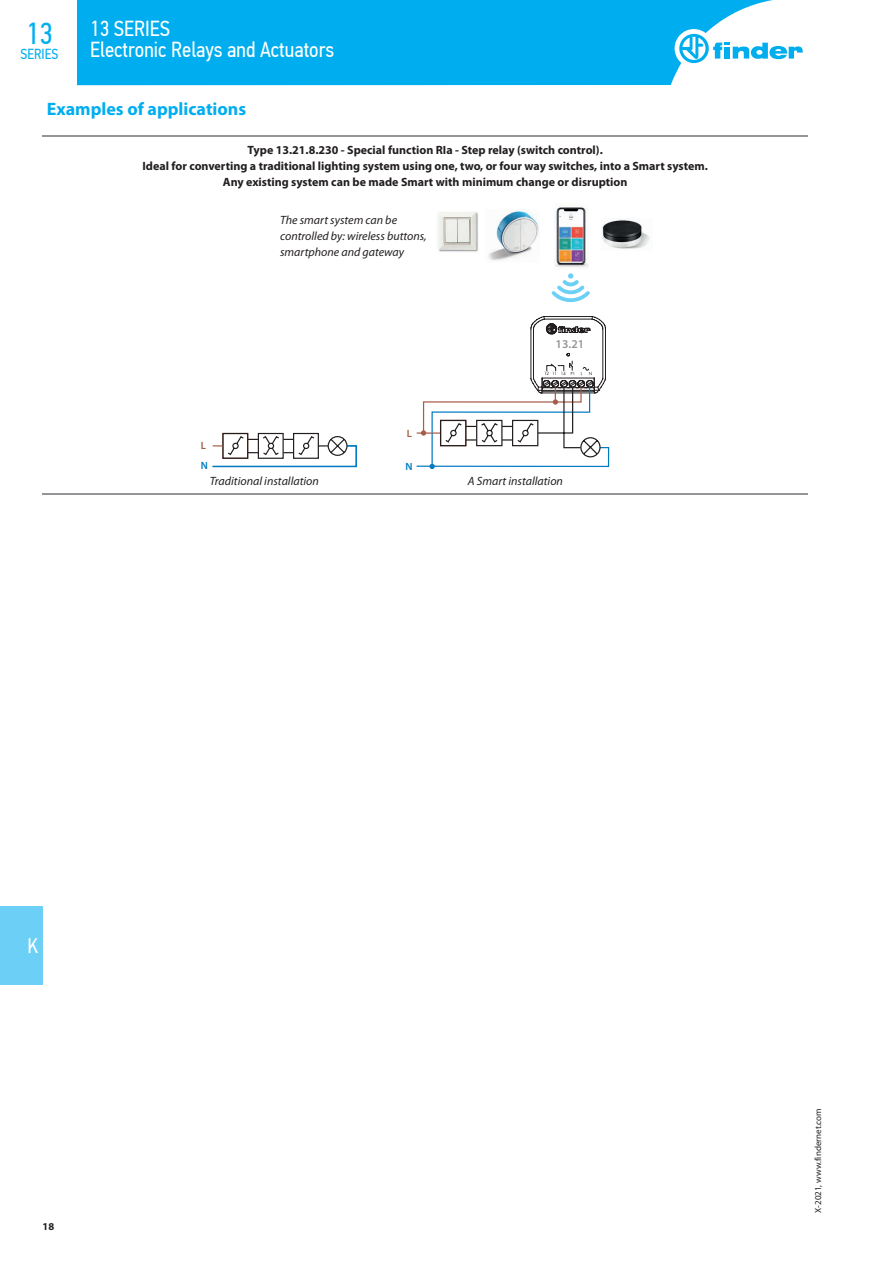
<style>
.page{position:relative;width:893px;height:1263px;background:#fff}
.page>*{position:absolute;margin:0;border:0;box-sizing:border-box;transform-origin:0 0}
.t1{font:30.3px "PF Din Text Cond Pro";color:#00aeef}
.t2{font:21.75px/21px "PF Din Text Cond Pro";color:#fff}
.t3{font:21px "PF Din Text Cond Pro";color:#fff}
.t4{font:700 18px "Myriad Pro";color:#00aeef}
.t5{font:14.55px "PF Din Text Cond Pro";color:#00aeef}
.t6{font:700 12px/16.2px "Myriad Pro";color:#231f20;text-align:center}
.t7{font:italic 12px/16.2px "Myriad Pro";color:#231f20}
.t8{font:600 12px "Myriad Pro";color:#939598}
.t9{font:700 10.5px "Myriad Pro";color:#231f20}
.t10{font:600 10.5px "Myriad Pro";color:#007ac2}
.t11{font:600 10.5px "Myriad Pro";color:#a65d4a}
.t12{font:9px "Myriad Pro";color:#231f20}
</style>
<div class="page">
<div style="left:0;top:906px;width:43px;height:78px;background:#6bcff6"></div>
<div style="left:77px;top:0;width:696px;height:85px;background:#00aeef"></div>
<div style="left:675px;top:29px;width:38px;height:39px;background:#fff;border-radius:50%"></div>
<svg style="left:679px;top:34px;width:124px;height:29px"></svg>
<hr style="left:43px;top:493px;width:765px;height:1px;background:#939598">
<hr style="left:43px;top:135px;width:765px;height:2px;background:#939598">
<svg style="left:258px;top:433px;width:26px;height:2px"></svg>
<div style="left:222px;top:433px;width:26px;height:26px;border:1px solid #231f20"></div>
<svg style="left:293px;top:433px;width:26px;height:2px"></svg>
<svg style="left:213px;top:435px;width:144px;height:32px"></svg>
<svg style="left:551px;top:273px;width:39px;height:29px"></svg>
<img style="left:555px;top:207px;width:33px;height:61px">
<img style="left:488px;top:211px;width:51px;height:50px">
<img style="left:438px;top:212px;width:40px;height:40px">
<img style="left:602px;top:219px;width:48px;height:30px">
<svg style="left:417px;top:316px;width:192px;height:153px"></svg>
<h1 class="t1" style="left:26px;top:16px;width:28px">13</h1>
<p class="t5" style="left:21px;top:45px;width:39px">SERIES</p>
<h2 class="t2" style="left:90px;top:18px;width:246px">13 SERIES<br>Electronic Relays and Actuators</h2>
<h3 class="t4" style="left:47px;top:97px;width:201px">Examples of applications</h3>
<p class="t6" style="left:143px;top:141px;width:567px">Type 13.21.8.230 - Special function RIa - Step relay (switch control).<br>Ideal for converting a traditional lighting system using one, two, or four way switches, into a Smart system.<br>Any existing system can be made Smart with minimum change or disruption</p>
<p class="t11" style="left:201px;top:439px;width:7px">L</p>
<p class="t10" style="left:201px;top:459px;width:9px">N</p>
<p class="t7" style="left:280px;top:211px;width:148px">The smart system can be controlled by: wireless buttons, smartphone and gateway</p>
<p class="t11" style="left:407px;top:426px;width:7px">L</p>
<p class="t10" style="left:406px;top:460px;width:9px">N</p>
<p class="t8" style="left:556px;top:336px;width:30px">13.21</p>
<p class="t7" style="left:210px;top:473px;width:110px">Traditional installation</p>
<p class="t7" style="left:468px;top:473px;width:97px">A Smart installation</p>
<h3 class="t3" style="left:27px;top:933px;width:12px">K</h3>
<p class="t9" style="left:43px;top:1219px;width:13px">18</p>
<p class="t12" style="left:812px;top:1213px;width:106px;rotate:-90deg">X-2021, www.findernet.com</p>
</div>
